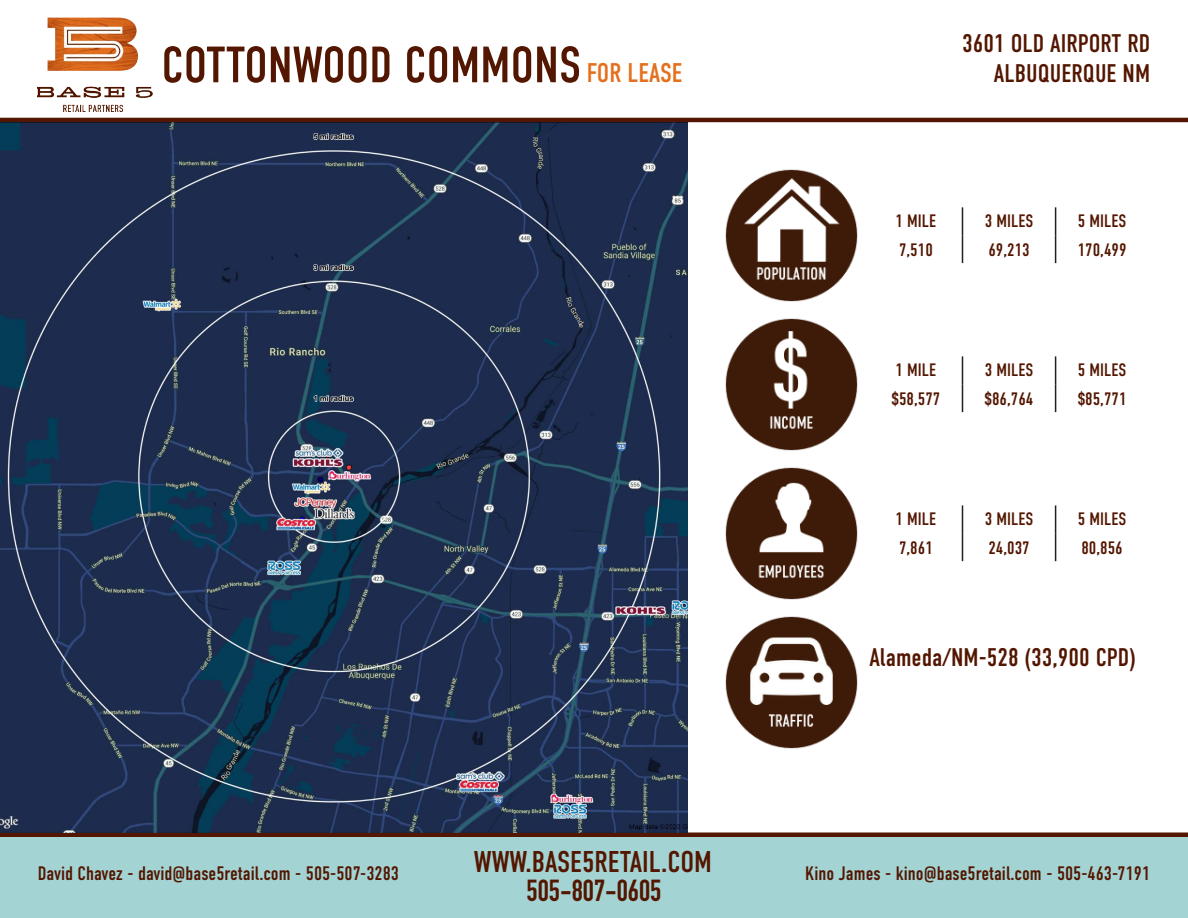
<style>
.page{position:relative;width:1188px;height:918px;background:#fff}
.page>*{position:absolute;margin:0;border:0;box-sizing:border-box;transform-origin:0 0}
.t1{font:51px "DIN Condensed";color:#531600}
.t2{font:30px "DIN Condensed";color:#531600}
.t3{font:700 30px "DIN Condensed";color:#531600}
.t4{font:25.5px/30.6px "DIN Condensed";color:#531600;text-align:right}
.t5{font:19.5px "DIN Condensed";color:#531600}
.t6{font:18px "DIN Condensed";color:#531600}
.s1{font-size:27px;color:#e4701e}
</style>
<div class="page">
<img style="left:38px;top:17px;width:114px;height:95px">
<hr style="left:0;top:118px;width:1188px;height:4px;background:#531600">
<div style="left:0;top:832px;width:1188px;height:5px;background:#531600"></div>
<div style="left:0;top:837px;width:1188px;height:81px;background:#a3d3d3"></div>
<img style="left:0;top:122px;width:687px;height:710px">
<img style="left:725px;top:169px;width:133px;height:133px">
<img style="left:725px;top:318px;width:133px;height:133px">
<img style="left:725px;top:467px;width:133px;height:133px">
<img style="left:725px;top:616px;width:133px;height:133px">
<svg style="left:962px;top:207px;width:1px;height:56px"></svg>
<svg style="left:1055px;top:207px;width:1px;height:56px"></svg>
<svg style="left:962px;top:356px;width:1px;height:56px"></svg>
<svg style="left:1055px;top:356px;width:1px;height:56px"></svg>
<svg style="left:962px;top:505px;width:1px;height:56px"></svg>
<svg style="left:1055px;top:505px;width:1px;height:56px"></svg>
<h1 class="t1" style="left:161px;top:36px;width:523px">COTTONWOOD COMMONS <span class="s1">FOR LEASE</span></h1>
<p class="t5" style="left:38px;top:862px;width:363px">David Chavez - david@base5retail.com - 505-507-3283</p>
<h2 class="t2" style="left:474px;top:845px;width:240px">WWW.BASE5RETAIL.COM</h2>
<h2 class="t3" style="left:527px;top:870px;width:136px">505-807-0605</h2>
<h3 class="t4" style="left:962px;top:28px;width:190px">3601 OLD AIRPORT RD<br>ALBUQUERQUE NM</h3>
<p class="t6" style="left:896px;top:211px;width:42px">1 MILE</p>
<p class="t6" style="left:985px;top:211px;width:50px">3 MILES</p>
<p class="t6" style="left:1078px;top:211px;width:50px">5 MILES</p>
<p class="t6" style="left:899px;top:239px;width:35px">7,510</p>
<p class="t6" style="left:988px;top:239px;width:43px">69,213</p>
<p class="t6" style="left:1078px;top:239px;width:50px">170,499</p>
<p class="t6" style="left:896px;top:360px;width:42px">1 MILE</p>
<p class="t6" style="left:985px;top:360px;width:50px">3 MILES</p>
<p class="t6" style="left:1078px;top:360px;width:50px">5 MILES</p>
<p class="t6" style="left:891px;top:388px;width:50px">$58,577</p>
<p class="t6" style="left:985px;top:388px;width:50px">$86,764</p>
<p class="t6" style="left:1078px;top:388px;width:50px">$85,771</p>
<p class="t6" style="left:896px;top:509px;width:42px">1 MILE</p>
<p class="t6" style="left:985px;top:509px;width:50px">3 MILES</p>
<p class="t6" style="left:1078px;top:509px;width:50px">5 MILES</p>
<p class="t6" style="left:899px;top:537px;width:35px">7,861</p>
<p class="t6" style="left:988px;top:537px;width:43px">24,037</p>
<p class="t6" style="left:1081px;top:537px;width:43px">80,856</p>
<p class="t4" style="left:869px;top:643px;width:268px">Alameda/NM-528 (33,900 CPD)</p>
<p class="t5" style="left:805px;top:863px;width:347px">Kino James - kino@base5retail.com - 505-463-7191</p>
</div>
